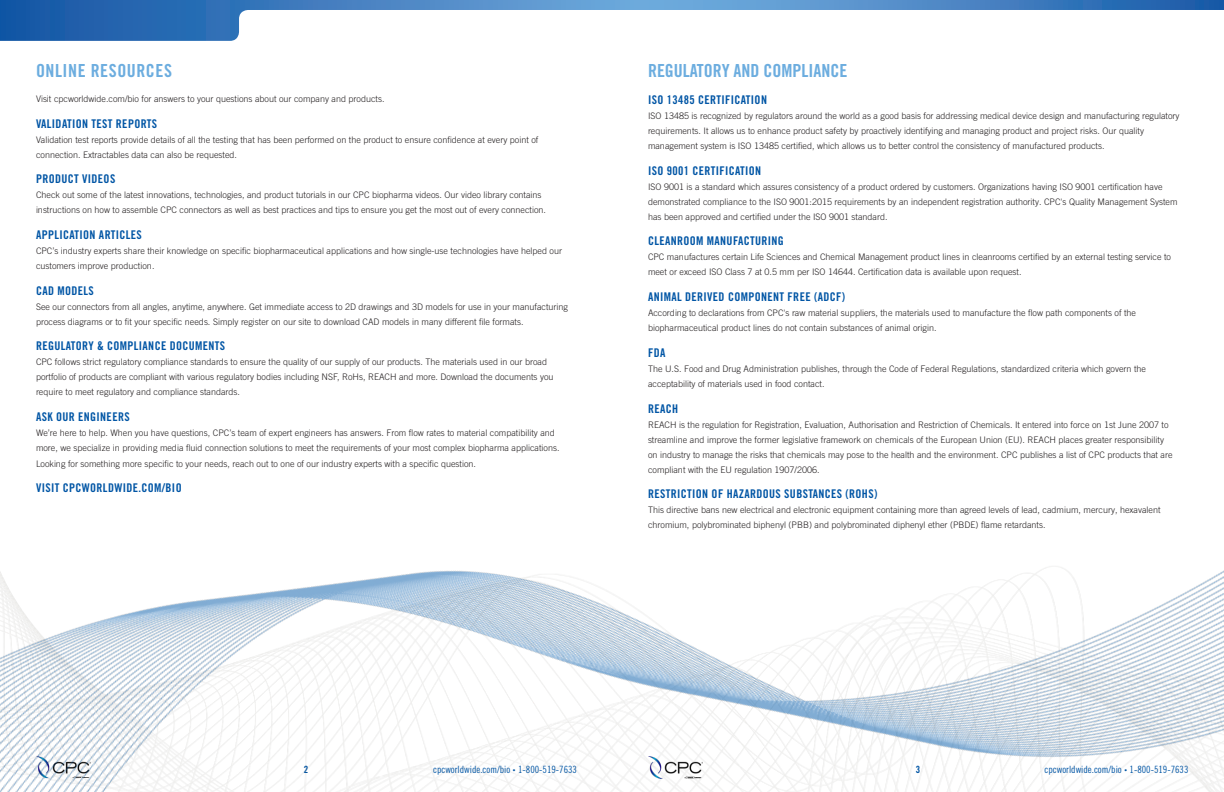
<style>
.page{position:relative;width:1224px;height:792px;background:#fff}
.page>*{position:absolute;margin:0;border:0;box-sizing:border-box;transform-origin:0 0}
.header_space_above{font:18px "Trade Gothic LT Pro Bd Cn 20";color:#6caddf}
.header_space_above-2{font:18px "Trade Gothic LT Pro Bd Cn 20";letter-spacing:.03em;color:#6caddf}
.header_space_above-3{font:12px "Trade Gothic LT Pro Bd Cn 20";letter-spacing:.03em;color:#0155a5}
.t1{font:10px "Trade Gothic LT Pro Cn 18";color:#0155a5}
.t2{font:10px "Trade Gothic LT Pro Bd Cn 20";color:#0155a5}
.t3{font:300 9px/15px "Trade Gothic LT Pro";color:#231f20}
.s1{font-family:"Trade Gothic LT Pro Bd Cn 20";font-size:15px}
</style>
<div class="page">
<img style="left:0;top:0;width:1224px;height:792px">
<p class="header_space_above-2" style="left:36px;top:60px;width:138px">ONLINE RESOURCES</p>
<p class="t3" style="left:36px;top:91px;width:350px">Visit cpcworldwide.com/bio for answers to your questions about our company and products.</p>
<p class="header_space_above-3" style="left:36px;top:116px;width:123px">VALIDATION TEST REPORTS</p>
<p class="t3" style="left:36px;top:132px;width:504px">Validation test reports provide details of all the testing that has been performed on the product to ensure confidence at every point of connection. Extractables data can also be requested.</p>
<p class="header_space_above-3" style="left:36px;top:172px;width:81px">PRODUCT VIDEOS</p>
<p class="t3" style="left:36px;top:187px;width:512px">Check out some of the latest innovations, technologies, and product tutorials in our CPC biopharma videos. Our video library contains instructions on how to assemble CPC connectors as well as best practices and tips to ensure you get the most out of every connection.</p>
<p class="header_space_above-3" style="left:36px;top:227px;width:107px">APPLICATION ARTICLES</p>
<p class="t3" style="left:36px;top:243px;width:528px">CPC’s industry experts share their knowledge on specific biopharmaceutical applications and how single-use technologies have helped our customers improve production.</p>
<p class="header_space_above-3" style="left:36px;top:283px;width:59px">CAD MODELS</p>
<p class="t3" style="left:36px;top:299px;width:534px">See our connectors from all angles, anytime, anywhere. Get immediate access to 2D drawings and 3D models for use in your manufacturing process diagrams or to fit your specific needs. Simply register on our site to download CAD models in many different file formats.</p>
<p class="header_space_above-3" style="left:36px;top:339px;width:191px">REGULATORY &amp; COMPLIANCE DOCUMENTS</p>
<p class="t3" style="left:36px;top:355px;width:519px">CPC follows strict regulatory compliance standards to ensure the quality of our supply of our products. The materials used in our broad portfolio of products are compliant with various regulatory bodies including NSF, RoHs, REACH and more. Download the documents you require to meet regulatory and compliance standards.</p>
<p class="header_space_above-3" style="left:36px;top:410px;width:95px">ASK OUR ENGINEERS</p>
<p class="t3" style="left:36px;top:425px;width:525px">We’re here to help. When you have questions, CPC’s team of expert engineers has answers. From flow rates to material compatibility and more, we specialize in providing media fluid connection solutions to meet the requirements of your most complex biopharma applications.</p>
<p class="t3" style="left:36px;top:456px;width:442px">Looking for something more specific to your needs, reach out to one of our industry experts with a specific question.</p>
<p class="header_space_above-3" style="left:36px;top:481px;width:147px">VISIT CPCWORLDWIDE.COM/BIO</p>
<p class="header_space_above" style="left:648px;top:60px;width:201px">REGULATORY AND COMPLIANCE</p>
<p class="header_space_above-3" style="left:648px;top:92px;width:121px">ISO 13485 CERTIFICATION</p>
<p class="t3" style="left:648px;top:108px;width:533px">ISO 13485 is recognized by regulators around the world as a good basis for addressing medical device design and manufacturing regulatory requirements. It allows us to enhance product safety by proactively identifying and managing product and project risks. Our quality management system is ISO 13485 certified, which allows us to better control the consistency of manufactured products.</p>
<p class="header_space_above-3" style="left:648px;top:163px;width:115px">ISO 9001 CERTIFICATION</p>
<p class="t3" style="left:648px;top:179px;width:531px">ISO 9001 is a standard which assures consistency of a product ordered by customers. Organizations having ISO 9001 certification have demonstrated compliance to the ISO 9001:2015 requirements by an independent registration authority. CPC's Quality Management System has been approved and certified under the ISO 9001 standard.</p>
<p class="header_space_above-3" style="left:648px;top:234px;width:137px">CLEANROOM MANUFACTURING</p>
<p class="t3" style="left:648px;top:250px;width:525px">CPC manufactures certain Life Sciences and Chemical Management product lines in cleanrooms certified by an external testing service to meet or exceed ISO Class 7 at 0.5 mm per ISO 14644. Certification data is available upon request.</p>
<p class="header_space_above-3" style="left:648px;top:290px;width:199px">ANIMAL DERIVED COMPONENT FREE (ADCF)</p>
<p class="t3" style="left:648px;top:305px;width:490px">According to declarations from CPC's raw material suppliers, the materials used to manufacture the flow path components of the biopharmaceutical product lines do not contain substances of animal origin.</p>
<p class="header_space_above-3" style="left:648px;top:345px;width:19px">FDA</p>
<p class="t3" style="left:648px;top:361px;width:500px">The U.S. Food and Drug Administration publishes, through the Code of Federal Regulations, standardized criteria which govern the acceptability of materials used in food contact.</p>
<p class="header_space_above-3" style="left:648px;top:401px;width:32px">REACH</p>
<p class="t3" style="left:648px;top:417px;width:526px">REACH is the regulation for Registration, Evaluation, Authorisation and Restriction of Chemicals. It entered into force on 1st June 2007 to streamline and improve the former legislative framework on chemicals of the European Union (EU). REACH places greater responsibility on industry to manage the risks that chemicals may pose to the health and the environment. CPC publishes a list of CPC products that are compliant with the EU regulation 1907/2006.</p>
<p class="header_space_above-3" style="left:648px;top:487px;width:231px">RESTRICTION OF HAZARDOUS SUBSTANCES (ROHS)</p>
<p class="t3" style="left:648px;top:502px;width:514px">This directive bans new electrical and electronic equipment containing more than agreed levels of lead, cadmium, mercury, hexavalent chromium, polybrominated biphenyl (PBB) and polybrominated diphenyl ether (PBDE) flame retardants.</p>
<p class="t2" style="left:304px;top:764px;width:6px">2</p>
<p class="t1" style="left:433px;top:764px;width:145px">cpcworldwide.com/bio <span class="s1">·</span> 1-800-519-7633</p>
<p class="t2" style="left:916px;top:764px;width:6px">3</p>
<p class="t1" style="left:1045px;top:764px;width:145px">cpcworldwide.com/bio <span class="s1">·</span> 1-800-519-7633</p>
</div>
